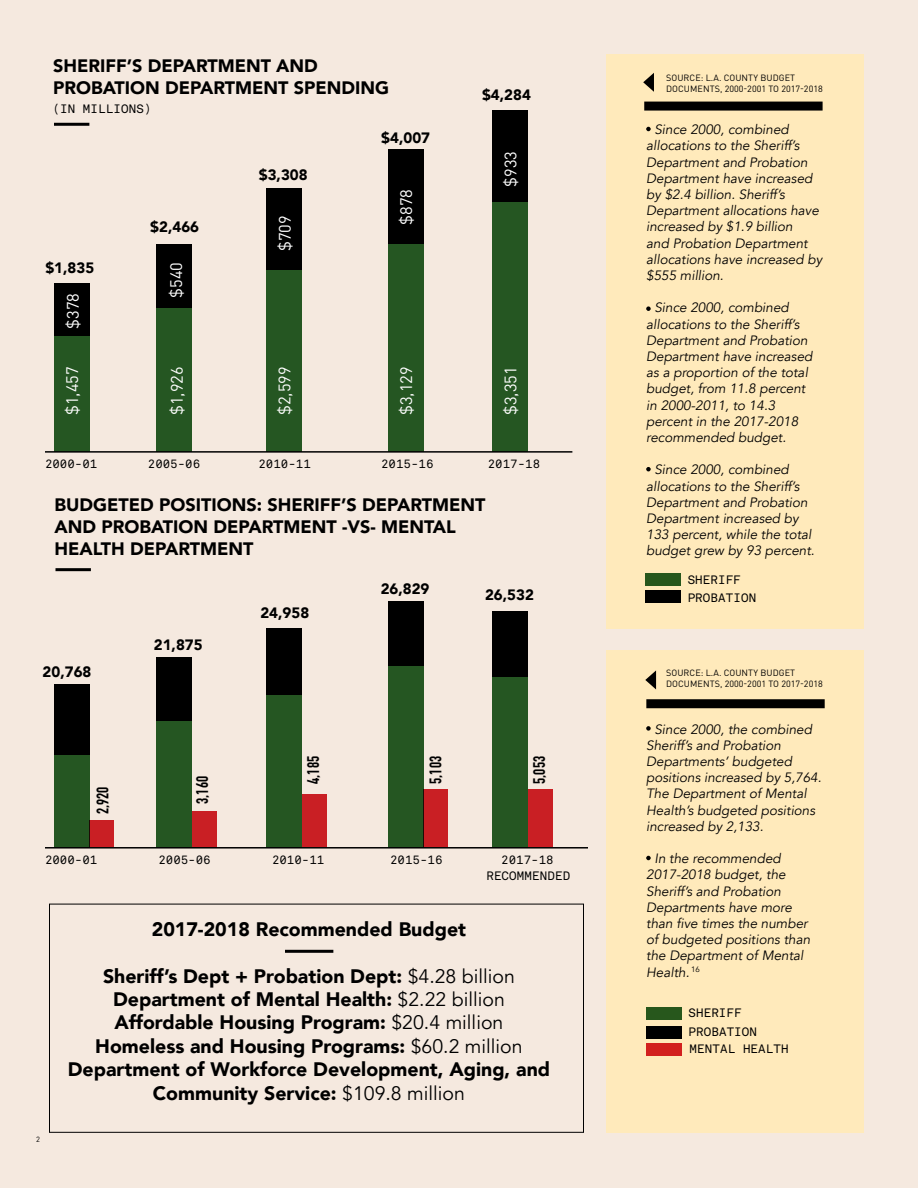
<style>
.page{position:relative;width:918px;height:1188px;background:#f5e9df}
.page>*{position:absolute;margin:0;border:0;box-sizing:border-box;transform-origin:0 0}
.t1{font:900 19.5px/23.4px "Avenir";color:#000;text-align:center}
.t2{font:900 18px/21.6px "Avenir";color:#000}
.t3{font:16.5px "DIN Pro";color:#fff}
.t4{font:700 16.5px "DIN Condensed";color:#000}
.t5{font:900 15px "Avenir";color:#000}
.t6{font:italic 13.5px/16.2px "Avenir";color:#000}
.t7{font:12px/15.6px "Akkurat Std Mono";letter-spacing:.01em;color:#000;text-align:center}
.t8{font:9px/10.8px "DIN Pro";letter-spacing:.01em;color:#000}
.t9{font:7.5px "DIN Pro";color:#000}
.s1{font-weight:400}
</style>
<div class="page">
<div style="left:606px;top:54px;width:258px;height:574px;background:#ffeabb"></div>
<div style="left:606px;top:650px;width:258px;height:482px;background:#ffeabb"></div>
<svg style="left:646px;top:127px;width:5px;height:4px"></svg>
<svg style="left:646px;top:306px;width:5px;height:5px"></svg>
<svg style="left:646px;top:467px;width:5px;height:4px"></svg>
<svg style="left:646px;top:726px;width:5px;height:5px"></svg>
<svg style="left:646px;top:856px;width:5px;height:4px"></svg>
<div style="left:54px;top:335px;width:35px;height:117px;background:#255622"></div>
<div style="left:645px;top:573px;width:36px;height:13px;background:#27571c"></div>
<div style="left:54px;top:755px;width:35px;height:93px;background:#255622"></div>
<div style="left:157px;top:306px;width:35px;height:146px;background:#255622"></div>
<div style="left:157px;top:720px;width:35px;height:128px;background:#255622"></div>
<div style="left:266px;top:269px;width:36px;height:183px;background:#255622"></div>
<div style="left:266px;top:695px;width:36px;height:153px;background:#255622"></div>
<div style="left:388px;top:244px;width:36px;height:208px;background:#255622"></div>
<div style="left:388px;top:664px;width:36px;height:184px;background:#255622"></div>
<div style="left:493px;top:202px;width:35px;height:250px;background:#255622"></div>
<div style="left:493px;top:677px;width:35px;height:171px;background:#255622"></div>
<div style="left:54px;top:283px;width:35px;height:53px;background:#000"></div>
<div style="left:645px;top:590px;width:36px;height:13px;background:#000"></div>
<div style="left:54px;top:684px;width:35px;height:71px;background:#000"></div>
<div style="left:89px;top:820px;width:25px;height:27px;background:#c91f24"></div>
<div style="left:192px;top:811px;width:25px;height:36px;background:#c91f24"></div>
<div style="left:302px;top:795px;width:24px;height:52px;background:#c91f24"></div>
<div style="left:424px;top:790px;width:24px;height:57px;background:#c91f24"></div>
<div style="left:528px;top:790px;width:25px;height:57px;background:#c91f24"></div>
<div style="left:157px;top:244px;width:35px;height:64px;background:#000"></div>
<div style="left:156px;top:657px;width:36px;height:64px;background:#000"></div>
<div style="left:266px;top:188px;width:36px;height:81px;background:#000"></div>
<div style="left:266px;top:628px;width:36px;height:67px;background:#000"></div>
<div style="left:388px;top:149px;width:36px;height:95px;background:#000"></div>
<div style="left:388px;top:602px;width:36px;height:64px;background:#000"></div>
<div style="left:493px;top:111px;width:35px;height:91px;background:#000"></div>
<div style="left:493px;top:611px;width:35px;height:66px;background:#000"></div>
<hr style="left:45px;top:451px;width:527px;height:2px;background:#000">
<hr style="left:45px;top:847px;width:543px;height:2px;background:#000">
<hr style="left:54px;top:123px;width:35px;height:3px;background:#000">
<hr style="left:56px;top:568px;width:35px;height:3px;background:#000">
<svg style="left:643px;top:73px;width:11px;height:19px"></svg>
<div style="left:644px;top:102px;width:179px;height:9px;background:#000"></div>
<svg style="left:645px;top:670px;width:11px;height:19px"></svg>
<div style="left:646px;top:699px;width:179px;height:9px;background:#000"></div>
<div style="left:49px;top:904px;width:535px;height:228px;border:1px solid #000"></div>
<hr style="left:285px;top:950px;width:48px;height:3px;background:#000">
<div style="left:646px;top:1007px;width:36px;height:13px;background:#27571c"></div>
<div style="left:647px;top:1043px;width:35px;height:13px;background:#d2201e"></div>
<div style="left:646px;top:1026px;width:36px;height:12px;background:#000"></div>
<h2 class="t2" style="left:53px;top:54px;width:337px">SHERIFF’S DEPARTMENT AND<br>PROBATION DEPARTMENT SPENDING</h2>
<p class="t7" style="left:53px;top:101px;width:100px">(IN MILLIONS)</p>
<p class="t5" style="left:45px;top:255px;width:50px">$1,835</p>
<p class="t3" style="left:60px;top:329px;width:37px;rotate:-90deg">$378</p>
<p class="t5" style="left:150px;top:214px;width:50px">$2,466</p>
<p class="t3" style="left:163px;top:298px;width:37px;rotate:-90deg">$540</p>
<p class="t5" style="left:259px;top:162px;width:50px">$3,308</p>
<p class="t3" style="left:272px;top:251px;width:37px;rotate:-90deg">$709</p>
<p class="t5" style="left:381px;top:125px;width:50px">$4,007</p>
<p class="t3" style="left:393px;top:225px;width:37px;rotate:-90deg">$878</p>
<p class="t5" style="left:482px;top:82px;width:50px">$4,284</p>
<p class="t3" style="left:498px;top:187px;width:37px;rotate:-90deg">$933</p>
<p class="t3" style="left:59px;top:415px;width:50px;rotate:-90deg">$1,457</p>
<p class="t7" style="left:45px;top:456px;width:54px">2000-01</p>
<p class="t3" style="left:164px;top:415px;width:50px;rotate:-90deg">$1,926</p>
<p class="t3" style="left:271px;top:415px;width:50px;rotate:-90deg">$2,599</p>
<p class="t3" style="left:393px;top:415px;width:50px;rotate:-90deg">$3,129</p>
<p class="t3" style="left:498px;top:415px;width:50px;rotate:-90deg">$3,351</p>
<p class="t7" style="left:148px;top:456px;width:54px">2005-06</p>
<p class="t7" style="left:259px;top:456px;width:54px">2010-11</p>
<p class="t7" style="left:381px;top:456px;width:54px">2015-16</p>
<p class="t7" style="left:488px;top:456px;width:54px">2017-18</p>
<h2 class="t2" style="left:55px;top:494px;width:432px">BUDGETED POSITIONS: SHERIFF’S DEPARTMENT<br>AND PROBATION DEPARTMENT -VS- MENTAL<br>HEALTH DEPARTMENT</h2>
<p class="t5" style="left:43px;top:659px;width:50px">20,768</p>
<p class="t5" style="left:154px;top:632px;width:50px">21,875</p>
<p class="t4" style="left:93px;top:814px;width:29px;rotate:-90deg">2,920</p>
<p class="t4" style="left:193px;top:804px;width:29px;rotate:-90deg">3,160</p>
<p class="t7" style="left:45px;top:852px;width:54px">2000-01</p>
<p class="t7" style="left:158px;top:852px;width:54px">2005-06</p>
<p class="t5" style="left:260px;top:600px;width:50px">24,958</p>
<p class="t5" style="left:381px;top:576px;width:50px">26,829</p>
<p class="t5" style="left:485px;top:582px;width:50px">26,532</p>
<p class="t4" style="left:304px;top:784px;width:29px;rotate:-90deg">4,185</p>
<p class="t4" style="left:426px;top:784px;width:29px;rotate:-90deg">5,103</p>
<p class="t4" style="left:530px;top:784px;width:29px;rotate:-90deg">5,053</p>
<p class="t7" style="left:272px;top:852px;width:54px">2010-11</p>
<p class="t7" style="left:390px;top:852px;width:54px">2015-16</p>
<p class="t7" style="left:486px;top:852px;width:85px">2017-18<br>RECOMMENDED</p>
<p class="t9" style="left:36px;top:1133px;width:5px">2</p>
<h1 class="t1" style="left:152px;top:917px;width:316px">2017-2018 Recommended Budget</h1>
<p class="t1" style="left:68px;top:964px;width:484px">Sheriff’s Dept + Probation Dept: <span class="s1">$4.28 billion </span>Department of Mental Health: <span class="s1">$2.22 billion </span>Affordable Housing Program: <span class="s1">$20.4 million </span>Homeless and Housing Programs: <span class="s1">$60.2 million </span>Department of Workforce Development, Aging, and Community Service: <span class="s1">$109.8 million</span></p>
<p class="t8" style="left:666px;top:71px;width:158px">SOURCE: L.A. COUNTY BUDGET<br>DOCUMENTS, 2000-2001 TO 2017-2018</p>
<p class="t6" style="left:646px;top:122px;width:178px;text-indent:8px">Since 2000, combined allocations to the Sheriff’s<br>Department and Probation<br>Department have increased by $2.4 billion. Sheriff’s<br>Department allocations have increased by $1.9 billion<br>and Probation Department allocations have increased by $555 million.</p>
<p class="t6" style="left:646px;top:300px;width:168px;text-indent:8px">Since 2000, combined allocations to the Sheriff’s<br>Department and Probation<br>Department have increased as a proportion of the total budget, from 11.8 percent in 2000-2011, to 14.3 percent in the 2017-2018 recommended budget.</p>
<p class="t6" style="left:646px;top:462px;width:170px;text-indent:8px">Since 2000, combined allocations to the Sheriff’s<br>Department and Probation<br>Department increased by<br>133 percent, while the total budget grew by 93 percent.</p>
<p class="t7" style="left:688px;top:570px;width:70px;line-height:18.8px;text-align:left">SHERIFF<br>PROBATION</p>
<p class="t8" style="left:666px;top:666px;width:158px">SOURCE: L.A. COUNTY BUDGET<br>DOCUMENTS, 2000-2001 TO 2017-2018</p>
<p class="t6" style="left:646px;top:721px;width:177px;text-indent:8px">Since 2000, the combined<br>Sheriff’s and Probation<br>Departments’ budgeted positions increased by 5,764.<br>The Department of Mental<br>Health’s budgeted positions increased by 2,133.</p>
<p class="t6" style="left:646px;top:851px;width:165px;text-indent:8px">In the recommended<br>2017-2018 budget, the<br>Sheriff’s and Probation<br>Departments have more than five times the number of budgeted positions than the Department of Mental<br>Health. <sup>16</sup></p>
<p class="t7" style="left:689px;top:1006px;width:55px">SHERIFF</p>
<p class="t7" style="left:690px;top:1042px;width:101px">MENTAL HEALTH</p>
<p class="t7" style="left:689px;top:1024px;width:70px">PROBATION</p>
</div>
